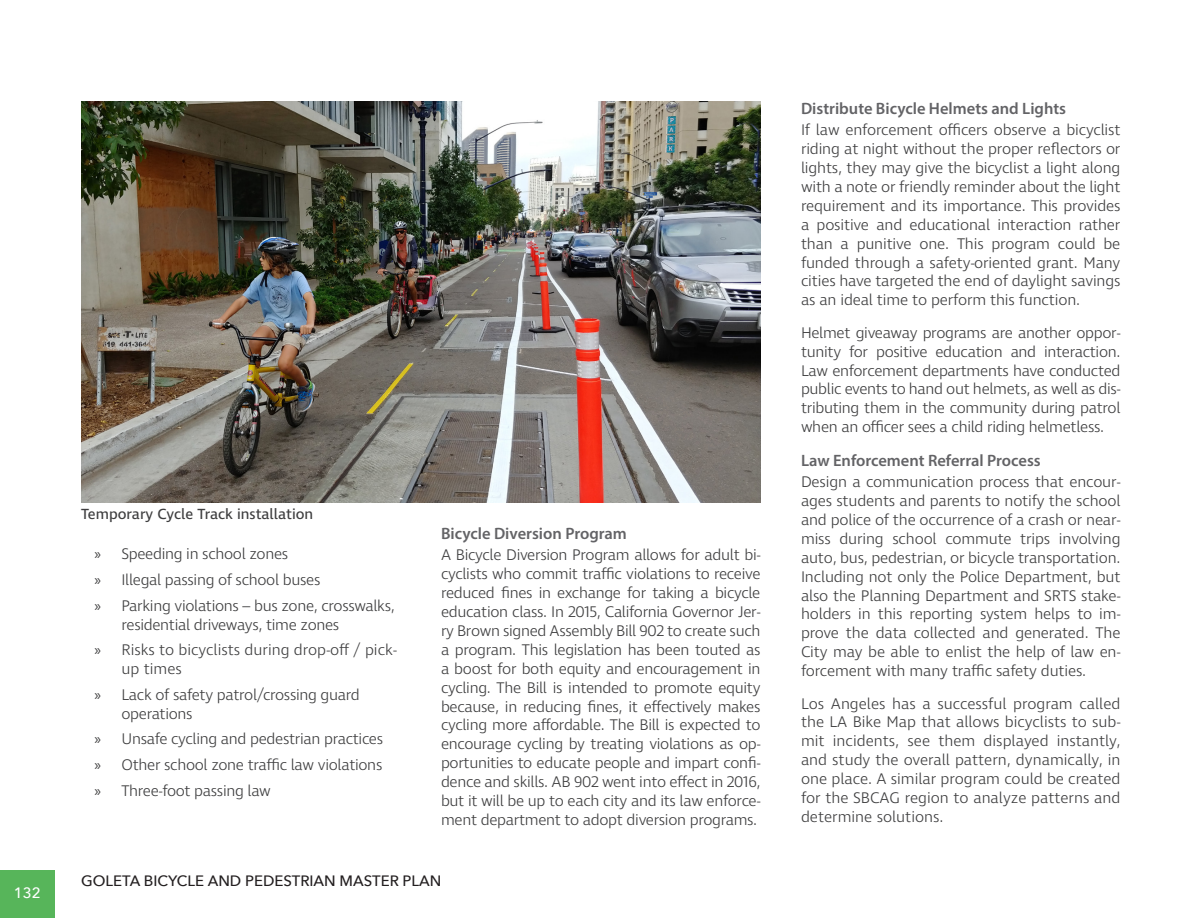
<style>
.page{position:relative;width:1188px;height:918px;background:#fff}
.page>*{position:absolute;margin:0;border:0;box-sizing:border-box;transform-origin:0 0}
._12_Sub-Subheader{font:600 16.5px "Myriad Pro";color:#636366}
._12_Body_Text{font:300 15.75px/18.9px "Ingra";letter-spacing:-.02em;color:#3e3e3f;text-align:justify}
._12_Body_Text-2{font:300 15.75px/18.9px "Ingra";color:#3e3e3f}
.t1{font:500 15px "Avenir Next";color:#231f20}
.t2{font:15px "Ingra";color:#3e3e3f}
.t3{font:500 15px "Avenir Next";color:#fff}
.s1{font-family:"Myriad Pro";font-weight:400}
</style>
<div class="page">
<div style="left:0;top:871px;width:54px;height:47px;background:#57b55a"></div>
<img style="left:81px;top:101px;width:679px;height:402px">
<p class="t3" style="left:14px;top:880px;width:28px">132</p>
<p class="t2" style="left:81px;top:504px;width:234px">Temporary Cycle Track installation</p>
<p class="_12_Body_Text" style="left:94px;top:545px;width:195px"><span class="s1">»</span> Speeding in school zones</p>
<p class="_12_Body_Text" style="left:94px;top:571px;width:227px"><span class="s1">»</span> Illegal passing of school buses</p>
<p class="_12_Body_Text" style="left:122px;top:597px;width:275px;text-indent:-27px"><span class="s1">»</span> Parking violations – bus zone, crosswalks, residential driveways, time zones</p>
<p class="_12_Body_Text-2" style="left:122px;top:641px;width:277px;text-indent:-27px"><span class="s1">»</span> Risks to bicyclists during drop-off / pick&shy;up times</p>
<p class="_12_Body_Text" style="left:122px;top:686px;width:240px;text-indent:-27px"><span class="s1">»</span> Lack of safety patrol/crossing guard operations</p>
<p class="_12_Body_Text" style="left:94px;top:730px;width:290px"><span class="s1">»</span> Unsafe cycling and pedestrian practices</p>
<p class="_12_Body_Text" style="left:94px;top:756px;width:289px"><span class="s1">»</span> Other school zone traffic law violations</p>
<p class="_12_Body_Text" style="left:94px;top:782px;width:178px"><span class="s1">»</span> Three-foot passing law</p>
<p class="_12_Sub-Subheader" style="left:441px;top:523px;width:187px">Bicycle Diversion Program</p>
<p class="_12_Body_Text" style="left:441px;top:546px;width:321px">A Bicycle Diversion Program allows for adult bi&shy;cyclists who commit traffic violations to receive reduced fines in exchange for taking a bicycle education class. In 2015, California Governor Jer&shy;ry Brown signed Assembly Bill 902 to create such a program. This legislation has been touted as a boost for both equity and encouragement in cycling. The Bill is intended to promote equity because, in reducing fines, it effectively makes cycling more affordable. The Bill is expected to encourage cycling by treating violations as op&shy;portunities to educate people and impart confi&shy;dence and skills. AB 902 went into effect in 2016, but it will be up to each city and its law enforce&shy;ment department to adopt diversion programs.</p>
<p class="t1" style="left:81px;top:868px;width:362px">GOLETA BICYCLE AND PEDESTRIAN MASTER PLAN</p>
<p class="_12_Sub-Subheader" style="left:801px;top:98px;width:267px">Distribute Bicycle Helmets and Lights</p>
<p class="_12_Body_Text" style="left:801px;top:121px;width:321px">If law enforcement officers observe a bicyclist riding at night without the proper reflectors or lights, they may give the bicyclist a light along with a note or friendly reminder about the light requirement and its importance. This provides a positive and educational interaction rather than a punitive one. This program could be funded through a safety-oriented grant. Many cities have targeted the end of daylight savings as an ideal time to perform this function.</p>
<p class="_12_Body_Text" style="left:801px;top:324px;width:321px">Helmet giveaway programs are another oppor&shy;tunity for positive education and interaction.<br>Law enforcement departments have conducted public events to hand out helmets, as well as dis&shy;tributing them in the community during patrol when an officer sees a child riding helmetless.</p>
<p class="_12_Sub-Subheader" style="left:801px;top:449px;width:241px">Law Enforcement Referral Process</p>
<p class="_12_Body_Text" style="left:801px;top:473px;width:321px">Design a communication process that encour&shy;ages students and parents to notify the school and police of the occurrence of a crash or near&shy;miss during school commute trips involving auto, bus, pedestrian, or bicycle transportation.<br>Including not only the Police Department, but also the Planning Department and SRTS stake&shy;holders in this reporting system helps to im&shy;prove the data collected and generated. The City may be able to enlist the help of law en&shy;forcement with many traffic safety duties.</p>
<p class="_12_Body_Text" style="left:801px;top:695px;width:321px">Los Angeles has a successful program called the LA Bike Map that allows bicyclists to sub&shy;mit incidents, see them displayed instantly, and study the overall pattern, dynamically, in one place. A similar program could be created for the SBCAG region to analyze patterns and determine solutions.</p>
</div>
